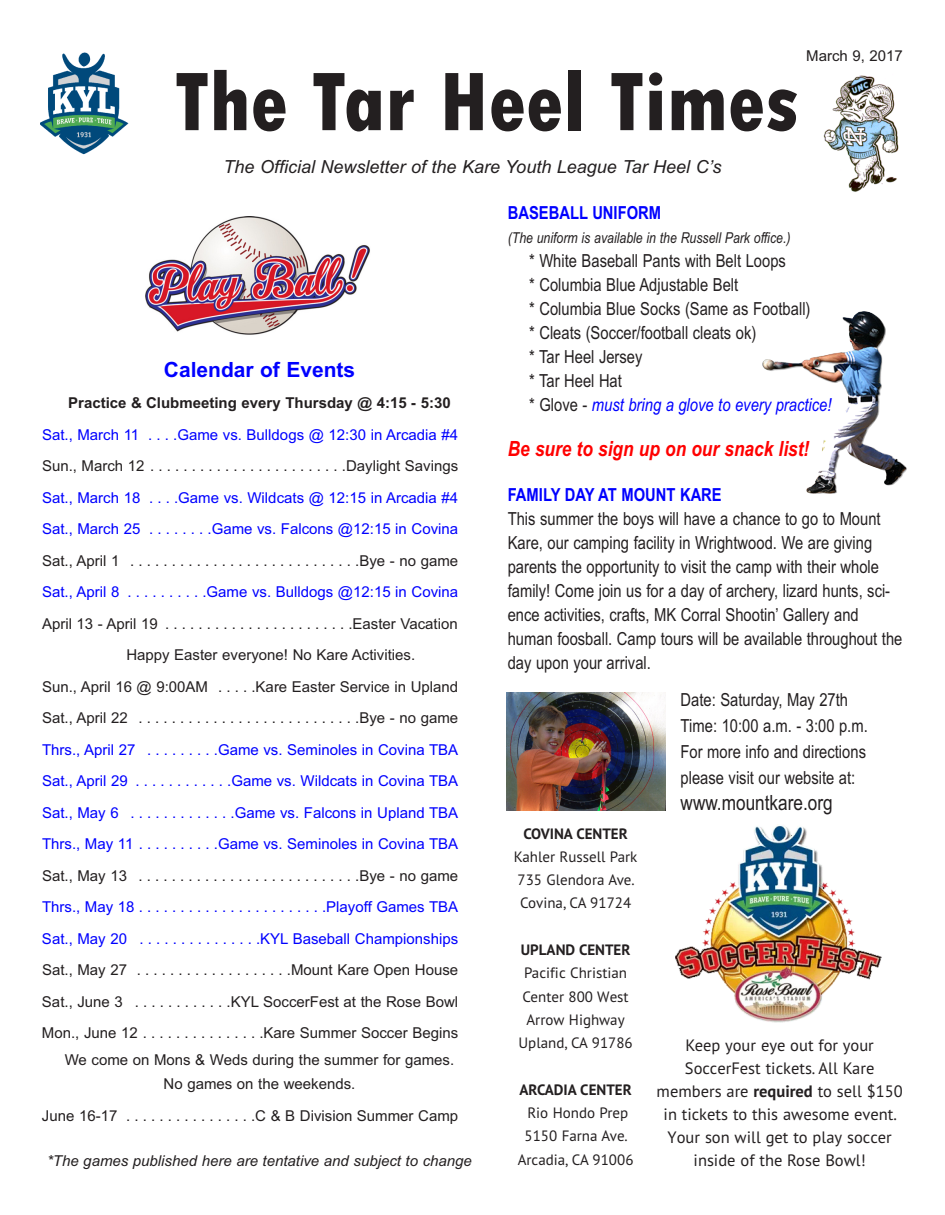
<style>
.page{position:relative;width:945px;height:1215px;background:#fff}
.page>*{position:absolute;margin:0;border:0;box-sizing:border-box;transform-origin:0 0}
.t1{font:800 condensed 87.6px "Tw Cen";color:#231f20}
.t2{font:italic 700 21px "Arial Narrow";color:#f00}
.t3{font:21px "Arial Narrow";color:#231f20}
.t4{font:700 21px "Arial";color:#00f}
.t5{font:18px/24px "Arial Narrow";color:#231f20}
.t6{font:italic 18px "Arial";color:#231f20}
.t7{font:700 18px "Arial Narrow";color:#00f}
.t8{font:16.5px/23.1px "PT Sans";color:#231f20;text-align:center}
.t9{font:15px/31.5px "Arial";color:#231f20;text-align:justify}
.t10{font:15px/31.5px "Arial";color:#00f}
.t11{font:15px/23.2px "PT Sans";color:#231f20;text-align:center}
.t12{font:italic 15px "Arial";color:#231f20}
.t13{font:italic 15px "Arial Narrow";color:#231f20}
.t14{font:700 15px "Arial";color:#231f20}
.t15{font:700 15px "PT Sans";color:#231f20}
.s1{font-style:italic;color:#00f}
.s2{font-weight:700}
</style>
<div class="page">
<img style="left:823px;top:75px;width:76px;height:117px">
<img style="left:146px;top:216px;width:224px;height:119px">
<img style="left:40px;top:52px;width:89px;height:103px">
<img style="left:676px;top:824px;width:205px;height:199px">
<img style="left:762px;top:311px;width:145px;height:183px">
<img style="left:507px;top:692px;width:159px;height:119px">
<h1 class="t1" style="left:175px;top:49px;width:626px">The Tar Heel Times</h1>
<p class="t9" style="left:806px;top:40px;width:98px">March 9, 2017</p>
<p class="t6" style="left:224px;top:156px;width:499px">The Official Newsletter of the Kare Youth League Tar Heel C’s</p>
<h2 class="t4" style="left:164px;top:357px;width:193px">Calendar of Events</h2>
<p class="t14" style="left:68px;top:394px;width:384px">Practice &amp; Clubmeeting every Thursday @ 4:15 - 5:30</p>
<p class="t10" style="left:42px;top:419px;width:418px">Sat., March 11 . . . .Game vs. Bulldogs @ 12:30 in Arcadia #4</p>
<p class="t9" style="left:42px;top:450px;width:418px">Sun., March 12 . . . . . . . . . . . . . . . . . . . . . . . .Daylight Savings</p>
<p class="t10" style="left:42px;top:482px;width:418px">Sat., March 18 . . . .Game vs. Wildcats @ 12:15 in Arcadia #4<br>Sat., March 25 . . . . . . . .Game vs. Falcons @12:15 in Covina</p>
<p class="t9" style="left:42px;top:545px;width:418px">Sat., April 1 . . . . . . . . . . . . . . . . . . . . . . . . . . . .Bye - no game</p>
<p class="t10" style="left:42px;top:576px;width:418px">Sat., April 8 . . . . . . . . . .Game vs. Bulldogs @12:15 in Covina</p>
<p class="t9" style="left:42px;top:608px;width:417px">April 13 - April 19 . . . . . . . . . . . . . . . . . . . . . . .Easter Vacation</p>
<p class="t9" style="left:126px;top:639px;width:290px">Happy Easter everyone! No Kare Activities.</p>
<p class="t9" style="left:42px;top:671px;width:418px">Sun., April 16 @ 9:00AM . . . . .Kare Easter Service in Upland</p>
<p class="t9" style="left:42px;top:702px;width:418px">Sat., April 22 . . . . . . . . . . . . . . . . . . . . . . . . . . .Bye - no game</p>
<p class="t10" style="left:42px;top:734px;width:418px;text-align:justify">Thrs., April 27 . . . . . . . . .Game vs. Seminoles in Covina TBA Sat., April 29 . . . . . . . . . . . .Game vs. Wildcats in Covina TBA Sat., May 6 . . . . . . . . . . . . .Game vs. Falcons in Upland TBA Thrs., May 11 . . . . . . . . . .Game vs. Seminoles in Covina TBA</p>
<p class="t9" style="left:42px;top:860px;width:418px">Sat., May 13 . . . . . . . . . . . . . . . . . . . . . . . . . . .Bye - no game</p>
<p class="t10" style="left:42px;top:891px;width:418px">Thrs., May 18 . . . . . . . . . . . . . . . . . . . . . . .Playoff Games TBA<br>Sat., May 20 . . . . . . . . . . . . . . .KYL Baseball Championships</p>
<p class="t9" style="left:42px;top:954px;width:418px">Sat., May 27 . . . . . . . . . . . . . . . . . . .Mount Kare Open House Sat., June 3 . . . . . . . . . . . .KYL SoccerFest at the Rose Bowl Mon., June 12 . . . . . . . . . . . . . . .Kare Summer Soccer Begins</p>
<p class="t9" style="left:65px;top:1048px;width:391px;line-height:24px;text-align:center">We come on Mons &amp; Weds during the summer for games.<br>No games on the weekends.</p>
<p class="t9" style="left:42px;top:1100px;width:418px">June 16-17 . . . . . . . . . . . . . . . .C &amp; B Division Summer Camp</p>
<p class="t12" style="left:47px;top:1152px;width:426px">*The games published here are tentative and subject to change</p>
<p class="t7" style="left:508px;top:203px;width:155px">BASEBALL UNIFORM</p>
<p class="t13" style="left:508px;top:229px;width:284px">(The uniform is available in the Russell Park office.)</p>
<p class="t5" style="left:529px;top:249px;width:304px">* White Baseball Pants with Belt Loops<br>* Columbia Blue Adjustable Belt<br>* Columbia Blue Socks (Same as Football)<br>* Cleats (Soccer/football cleats ok)<br>* Tar Heel Jersey<br>* Tar Heel Hat<br>* Glove - <span class="s1">must bring a glove to every practice!</span></p>
<h2 class="t2" style="left:508px;top:437px;width:303px">Be sure to sign up on our snack list!</h2>
<p class="t7" style="left:508px;top:484px;width:216px">FAMILY DAY AT MOUNT KARE</p>
<p class="t5" style="left:508px;top:507px;width:396px">This summer the boys will have a chance to go to Mount Kare, our camping facility in Wrightwood. We are giving parents the opportunity to visit the camp with their whole family! Come join us for a day of archery, lizard hunts, sci&shy;ence activities, crafts, MK Corral Shootin’ Gallery and human foosball. Camp tours will be available throughout the day upon your arrival.</p>
<p class="t5" style="left:681px;top:686px;width:189px;line-height:26.1px">Date: Saturday, May 27th<br>Time: 10:00 a.m. - 3:00 p.m.<br>For more info and directions please visit our website at:</p>
<h2 class="t3" style="left:681px;top:791px;width:154px">www.mountkare.org</h2>
<p class="t15" style="left:523px;top:823px;width:106px">COVINA CENTER</p>
<p class="t11" style="left:514px;top:845px;width:125px;text-align:left">Kahler Russell Park<br>735 Glendora Ave.<br>Covina, CA 91724</p>
<p class="t15" style="left:521px;top:940px;width:111px">UPLAND CENTER</p>
<p class="t11" style="left:519px;top:961px;width:116px">Pacific Christian<br>Center 800 West<br>Arrow Highway<br>Upland, CA 91786</p>
<p class="t15" style="left:520px;top:1080px;width:114px">ARCADIA CENTER</p>
<p class="t11" style="left:518px;top:1101px;width:117px">Rio Hondo Prep<br>5150 Farna Ave.<br>Arcadia, CA 91006</p>
<p class="t8" style="left:657px;top:1033px;width:248px">Keep your eye out for your<br>SoccerFest tickets. All Kare members are <span class="s2">required</span> to sell $150 in tickets to this awesome event.<br>Your son will get to play soccer inside of the Rose Bowl!</p>
</div>
